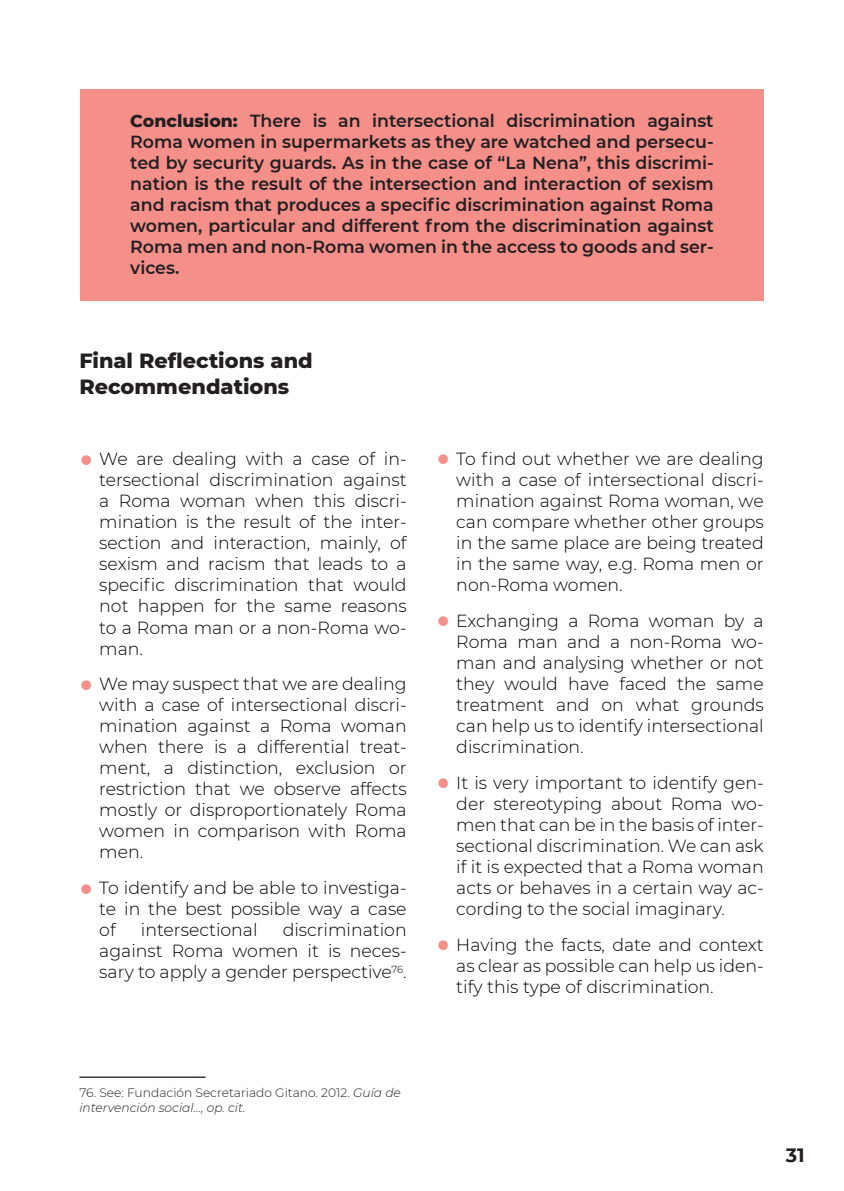
<style>
.page{position:relative;width:844px;height:1191px;background:#fff}
.page>*{position:absolute;margin:0;border:0;box-sizing:border-box;transform-origin:0 0}
.TEXTO_-_Copia{font:800 21px/25.2px "Montserrat";color:#231f20}
.t1{font:700 19.25px "Montserrat";color:#231f20}
.t2{font:300 17.5px/21px "Montserrat";color:#000;text-align:justify}
.Destacados{font:600 17.5px/21px "Montserrat";color:#231f20;text-align:justify}
.pie_pagina{font:300 12.25px/14.7px "Montserrat";color:#231f20}
.s1{font-weight:800}
.s2{font-weight:700;font-size:38.5px;color:#f48f8a}
.s3{font-style:italic}
</style>
<div class="page">
<div style="left:80px;top:89px;width:683px;height:211px;background:#f48f8a"></div>
<hr style="left:79px;top:1076px;width:126px;height:1px;background:#231f20">
<p class="Destacados" style="left:130px;top:110px;width:584px"><span class="s1">Conclusion:</span> There is an intersectional discrimination against Roma women in supermarkets as they are watched and persecu&shy;ted by security guards. As in the case of “La Nena”, this discrimi&shy;nation is the result of the intersection and interaction of sexism and racism that produces a specific discrimination against Roma women, particular and different from the discrimination against Roma men and non-Roma women in the access to goods and ser&shy;vices.</p>
<p class="TEXTO_-_Copia" style="left:79px;top:347px;width:235px">Final Reflections and<br>Recommendations</p>
<p class="t2" style="left:99px;top:448px;width:309px;text-indent:-20px"><span class="s2">•</span> We are dealing with a case of in&shy;tersectional discrimination against a Roma woman when this discri&shy;mination is the result of the inter&shy;section and interaction, mainly, of sexism and racism that leads to a specific discrimination that would not happen for the same reasons to a Roma man or a non-Roma wo&shy;man.</p>
<p class="t2" style="left:99px;top:673px;width:309px;text-indent:-20px"><span class="s2">•</span> We may suspect that we are dealing with a case of intersectional discri&shy;mination against a Roma woman when there is a differential treat&shy;ment, a distinction, exclusion or restriction that we observe affects mostly or disproportionately Roma women in comparison with Roma men.</p>
<p class="t2" style="left:99px;top:877px;width:309px;text-indent:-20px"><span class="s2">•</span> To identify and be able to investiga&shy;te in the best possible way a case of</p>
<p class="t2" style="left:99px;top:919px;width:309px;text-indent:183px">discrimination against Roma women it is neces&shy;sary to apply a gender perspective<sup>76</sup>.</p>
<p class="t2" style="left:141px;top:919px;width:118px">intersectional</p>
<p class="t2" style="left:456px;top:448px;width:309px;text-indent:-20px"><span class="s2">•</span> To find out whether we are dealing with a case of intersectional discri&shy;mination against Roma woman, we can compare whether other groups in the same place are being treated in the same way, e.g. Roma men or non-Roma women.</p>
<p class="t2" style="left:456px;top:610px;width:309px;text-indent:-20px"><span class="s2">•</span> Exchanging a Roma woman by a Roma man and a non-Roma wo&shy;man and analysing whether or not they would have faced the same treatment and on what grounds can help us to identify intersectional discrimination.</p>
<p class="t2" style="left:456px;top:771px;width:309px;text-indent:-20px"><span class="s2">•</span> It is very important to identify gen&shy;der stereotyping about Roma wo&shy;men that can be in the basis of inter&shy;sectional discrimination. We can ask if it is expected that a Roma woman acts or behaves in a certain way ac&shy;cording to the social imaginary.</p>
<p class="t2" style="left:456px;top:933px;width:309px;text-indent:-20px"><span class="s2">•</span> Having the facts, date and context as clear as possible can help us iden&shy;tify this type of discrimination.</p>
<p class="pie_pagina" style="left:79px;top:1084px;width:323px">76. See: Fundación Secretariado Gitano. 2012. <span class="s3">Guía de intervención social…, op. cit.</span></p>
<p class="t1" style="left:785px;top:1141px;width:20px">31</p>
</div>
